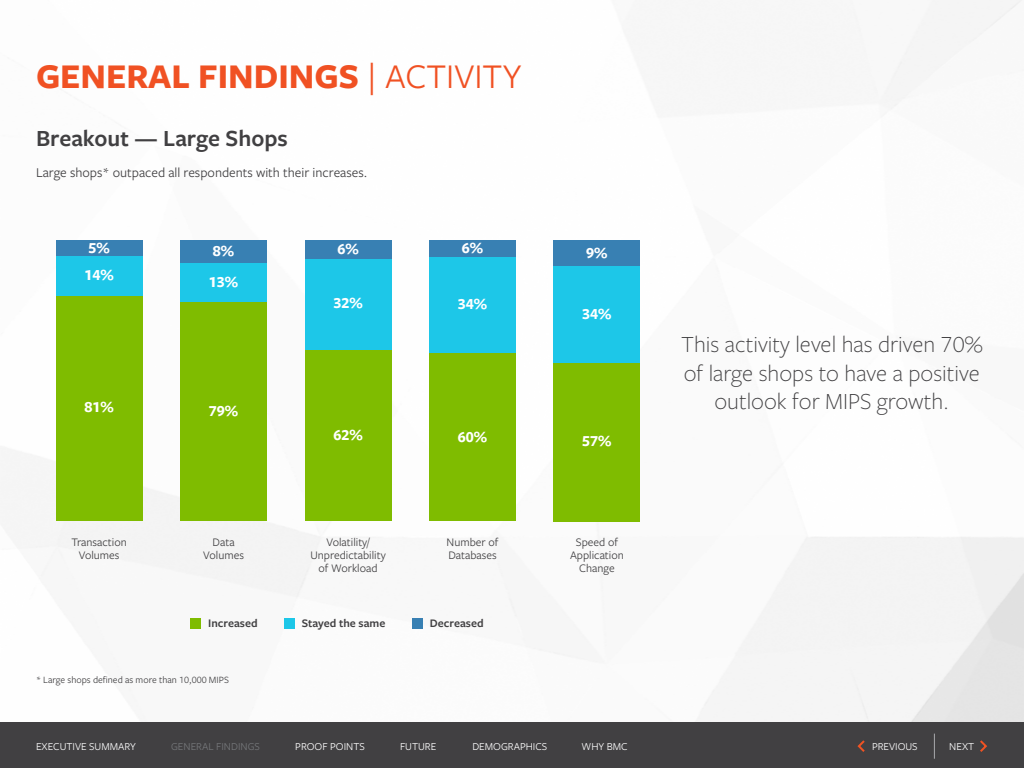
<style>
.page{position:relative;width:1024px;height:768px;background:#fff}
.page>*{position:absolute;margin:0;border:0;box-sizing:border-box;transform-origin:0 0}
.t1{font:700 36px "Freight Sans Pro";color:#f05123}
.t2{font:300 24px/28.8px "Freight Sans Pro";color:#414042;text-align:center}
.t3{font:600 24px "Freight Sans Pro";color:#414042}
.t4{font:700 16px "Freight Sans Pro";color:#fff}
.t5{font:14px "Freight Sans Pro";color:#414042}
.t6{font:12px/13px "Freight Sans Pro";color:#414042;text-align:center}
.t7{font:600 12px "Freight Sans Pro";color:#414042}
.t8{font:11px "Freight Sans Pro";color:#fff}
.t9{font:11px "Freight Sans Pro";color:#75777a}
.t10{font:10px "Freight Sans Pro";color:#414042}
.s1{font-weight:400}
</style>
<div class="page">
<img style="left:29px;top:0;width:995px;height:722px">
<div style="left:180px;top:301px;width:87px;height:220px;background:#7fbc00"></div>
<div style="left:180px;top:263px;width:87px;height:38px;background:#1dc7e8"></div>
<div style="left:180px;top:240px;width:87px;height:23px;background:#3880b3"></div>
<div style="left:429px;top:353px;width:87px;height:168px;background:#7fbc00"></div>
<div style="left:429px;top:257px;width:87px;height:96px;background:#1dc7e8"></div>
<div style="left:429px;top:240px;width:87px;height:17px;background:#3880b3"></div>
<div style="left:554px;top:363px;width:86px;height:158px;background:#7fbc00"></div>
<div style="left:554px;top:266px;width:86px;height:97px;background:#1dc7e8"></div>
<div style="left:554px;top:240px;width:86px;height:26px;background:#3880b3"></div>
<div style="left:56px;top:295px;width:86px;height:226px;background:#7fbc00"></div>
<div style="left:56px;top:256px;width:86px;height:39px;background:#1dc7e8"></div>
<div style="left:56px;top:240px;width:86px;height:16px;background:#3880b3"></div>
<div style="left:305px;top:349px;width:86px;height:172px;background:#7fbc00"></div>
<div style="left:305px;top:259px;width:86px;height:90px;background:#1dc7e8"></div>
<div style="left:305px;top:240px;width:86px;height:19px;background:#3880b3"></div>
<div style="left:190px;top:618px;width:11px;height:11px;background:#7fbc00"></div>
<div style="left:412px;top:618px;width:11px;height:11px;background:#3880b3"></div>
<div style="left:284px;top:618px;width:11px;height:11px;background:#1dc7e8"></div>
<div style="left:0;top:722px;width:1024px;height:46px;background:#414042"></div>
<svg style="left:934px;top:734px;width:1px;height:25px"></svg>
<svg style="left:980px;top:740px;width:7px;height:12px"></svg>
<svg style="left:857px;top:740px;width:8px;height:12px"></svg>
<h1 class="t1" style="left:36px;top:51px;width:487px">GENERAL FINDINGS <span class="s1">| ACTIVITY</span></h1>
<h2 class="t3" style="left:36px;top:122px;width:253px">Breakout — Large Shops</h2>
<p class="t5" style="left:36px;top:163px;width:333px">Large shops* outpaced all respondents with their increases.</p>
<h3 class="t4" style="left:89px;top:236px;width:23px">5%</h3>
<h3 class="t4" style="left:213px;top:240px;width:23px">8%</h3>
<h3 class="t4" style="left:337px;top:238px;width:23px">6%</h3>
<h3 class="t4" style="left:462px;top:237px;width:23px">6%</h3>
<h3 class="t4" style="left:85px;top:264px;width:31px">14%</h3>
<h3 class="t4" style="left:209px;top:270px;width:31px">13%</h3>
<h3 class="t4" style="left:333px;top:292px;width:31px">32%</h3>
<h3 class="t4" style="left:458px;top:293px;width:31px">34%</h3>
<h3 class="t4" style="left:85px;top:396px;width:31px">81%</h3>
<h3 class="t4" style="left:209px;top:399px;width:31px">79%</h3>
<h3 class="t4" style="left:333px;top:423px;width:31px">62%</h3>
<h3 class="t4" style="left:458px;top:425px;width:31px">60%</h3>
<p class="t6" style="left:72px;top:535px;width:57px">Transaction<br>Volumes</p>
<p class="t6" style="left:203px;top:535px;width:42px">Data<br>Volumes</p>
<p class="t6" style="left:310px;top:535px;width:77px">Volatility/<br>Unpredictability of Workload</p>
<p class="t6" style="left:447px;top:535px;width:53px;text-align:left">Number of<br>Databases</p>
<p class="t7" style="left:208px;top:615px;width:51px">Increased</p>
<p class="t7" style="left:302px;top:615px;width:85px">Stayed the same</p>
<p class="t7" style="left:430px;top:615px;width:55px">Decreased</p>
<p class="t10" style="left:36px;top:674px;width:194px">* Large shops defined as more than 10,000 MIPS</p>
<h3 class="t4" style="left:586px;top:241px;width:23px">9%</h3>
<h3 class="t4" style="left:582px;top:303px;width:31px">34%</h3>
<h3 class="t4" style="left:582px;top:430px;width:31px">57%</h3>
<p class="t6" style="left:570px;top:535px;width:55px">Speed of<br>Application<br>Change</p>
<h2 class="t2" style="left:681px;top:329px;width:303px">This activity level has driven 70% of large shops to have a positive outlook for MIPS growth.</h2>
<p class="t8" style="left:36px;top:739px;width:101px">EXECUTIVE SUMMARY</p>
<p class="t9" style="left:171px;top:739px;width:90px">GENERAL FINDINGS</p>
<p class="t8" style="left:295px;top:739px;width:71px">PROOF POINTS</p>
<p class="t8" style="left:400px;top:739px;width:38px">FUTURE</p>
<p class="t8" style="left:472px;top:739px;width:76px">DEMOGRAPHICS</p>
<p class="t8" style="left:582px;top:739px;width:48px">WHY BMC</p>
<p class="t8" style="left:872px;top:739px;width:47px">PREVIOUS</p>
<p class="t8" style="left:949px;top:739px;width:26px">NEXT</p>
</div>
